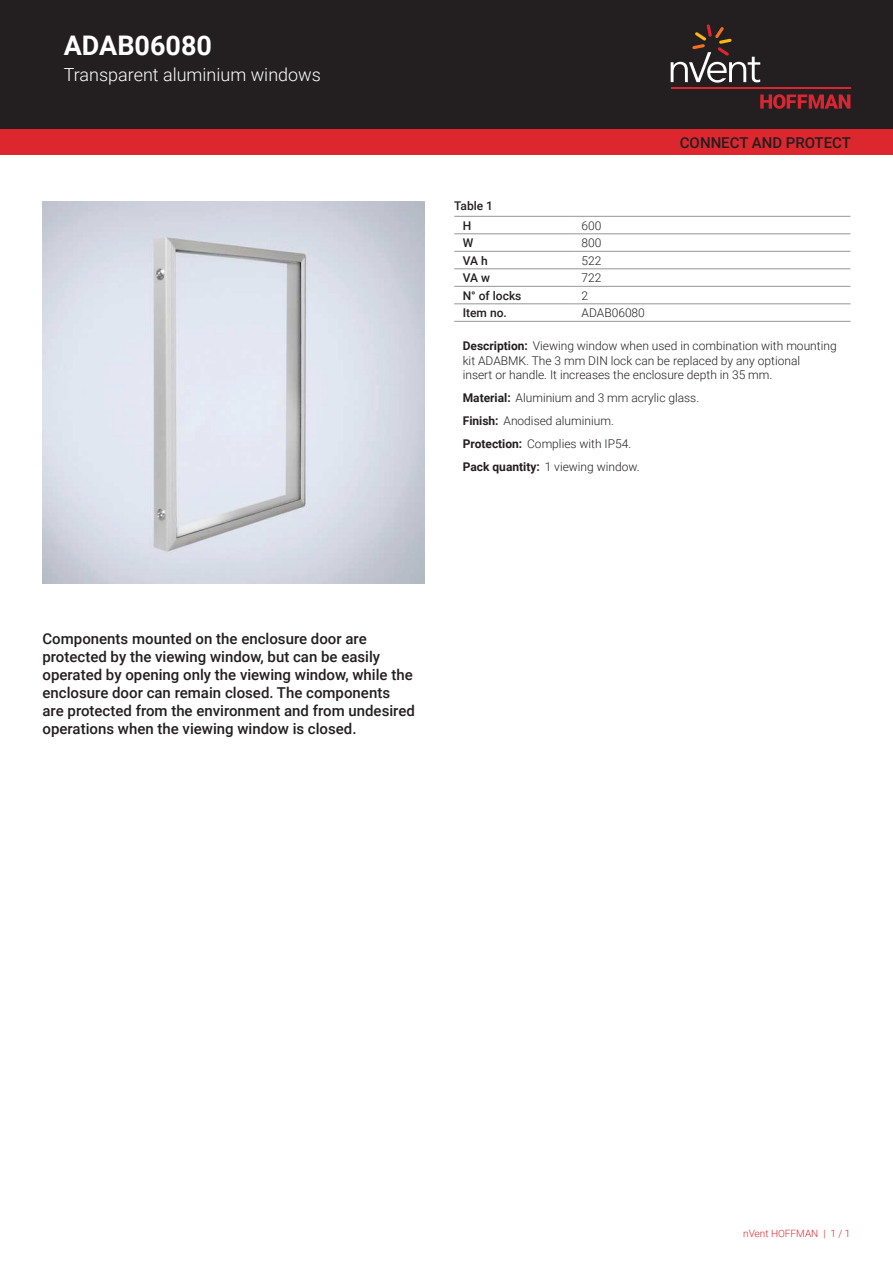
<style>
.page{position:relative;width:893px;height:1263px;background:#fff}
.page>*{position:absolute;margin:0;border:0;box-sizing:border-box;transform-origin:0 0}
.t1{font:700 27px "Roboto";color:#fff}
.t2{font:300 18px "Roboto";color:#fff}
.t3{font:500 15px/18px "Roboto";color:#231f20}
.t4{font:300 12px/23px "Roboto";color:#231f20}
.t5{font:500 12px/20.1px "Roboto";color:#231f20}
.t6{font:300 10.05px "Roboto";color:#dc272f}
.s1{font-weight:700}
</style>
<div class="page">
<div style="left:0;top:0;width:893px;height:129px;background:#231f20"></div>
<svg style="left:760px;top:94px;width:90px;height:15px"></svg>
<hr style="left:671px;top:88px;width:179px;height:1px;background:#da2632">
<svg style="left:671px;top:24px;width:89px;height:59px"></svg>
<div style="left:0;top:129px;width:893px;height:26px;background:#dc272f"></div>
<hr style="left:454px;top:216px;width:119px;height:1px;background:#939598">
<hr style="left:454px;top:234px;width:119px;height:1px;background:#939598">
<hr style="left:573px;top:216px;width:277px;height:1px;background:#939598">
<hr style="left:573px;top:234px;width:277px;height:1px;background:#939598">
<hr style="left:454px;top:251px;width:119px;height:1px;background:#939598">
<hr style="left:573px;top:251px;width:277px;height:1px;background:#939598">
<hr style="left:454px;top:269px;width:119px;height:1px;background:#939598">
<hr style="left:573px;top:269px;width:277px;height:1px;background:#939598">
<hr style="left:454px;top:286px;width:119px;height:1px;background:#939598">
<hr style="left:573px;top:286px;width:277px;height:1px;background:#939598">
<hr style="left:454px;top:304px;width:119px;height:1px;background:#939598">
<hr style="left:454px;top:321px;width:119px;height:1px;background:#939598">
<hr style="left:573px;top:304px;width:277px;height:1px;background:#939598">
<hr style="left:573px;top:321px;width:277px;height:1px;background:#939598">
<img style="left:43px;top:202px;width:381px;height:382px">
<img style="left:154px;top:314px;width:158px;height:158px">
<h1 class="t1" style="left:64px;top:35px;width:150px">ADAB06080</h1>
<h2 class="t2" style="left:64px;top:68px;width:259px">Transparent aluminium windows</h2>
<p class="t5" style="left:463px;top:196px;width:32px;text-indent:-9px">Table 1<br>H</p>
<p class="t4" style="left:582px;top:215px;width:21px">600</p>
<p class="t3" style="left:680px;top:135px;width:173px">CONNECT AND PROTECT</p>
<p class="t5" style="left:463px;top:234px;width:12px">W</p>
<p class="t4" style="left:582px;top:232px;width:21px">800</p>
<p class="t5" style="left:463px;top:251px;width:26px">VA h</p>
<p class="t4" style="left:582px;top:250px;width:21px">522</p>
<p class="t5" style="left:463px;top:269px;width:29px">VA w</p>
<p class="t4" style="left:582px;top:267px;width:21px">722</p>
<p class="t5" style="left:463px;top:286px;width:60px">N° of locks</p>
<p class="t4" style="left:582px;top:285px;width:8px">2</p>
<p class="t5" style="left:463px;top:304px;width:46px">Item no.</p>
<p class="t4" style="left:582px;top:302px;width:65px">ADAB06080</p>
<p class="t4" style="left:463px;top:340px;width:375px;line-height:14.4px"><span class="s1">Description:</span> Viewing window when used in combination with mounting kit ADABMK. The 3 mm DIN lock can be replaced by any optional<br>insert or handle. It increases the enclosure depth in 35 mm.</p>
<p class="t4" style="left:463px;top:387px;width:238px"><span class="s1">Material:</span> Aluminium and 3 mm acrylic glass.<br><span class="s1">Finish:</span> Anodised aluminium.<br><span class="s1">Protection:</span> Complies with IP54.<br><span class="s1">Pack quantity:</span> 1 viewing window.</p>
<p class="t3" style="left:43px;top:630px;width:374px">Components mounted on the enclosure door are protected by the viewing window, but can be easily operated by opening only the viewing window, while the enclosure door can remain closed. The components are protected from the environment and from undesired operations when the viewing window is closed.</p>
<p class="t6" style="left:743px;top:1229px;width:109px">nVent HOFFMAN | 1 / 1</p>
</div>
